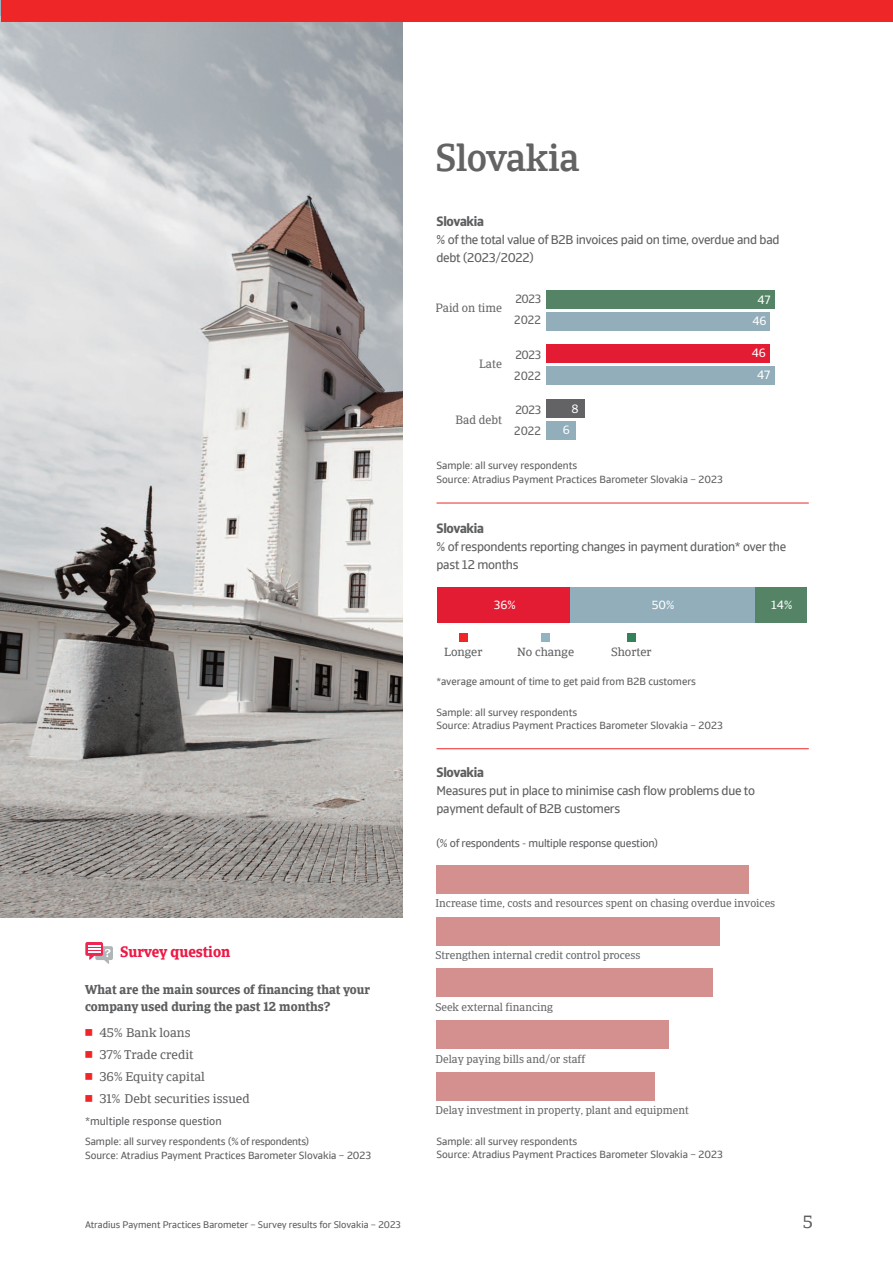
<style>
.page{position:relative;width:893px;height:1263px;background:#fff}
.page>*{position:absolute;margin:0;border:0;box-sizing:border-box;transform-origin:0 0}
.t1{font:500 37.5px "Catalana";letter-spacing:-.01em;color:#636366}
.t2{font:18px "Catalana";color:#5d5e60}
.t3{font:700 15px "Catalana";color:#ed1845}
.t4{font:700 13.5px "Catalana Sans";letter-spacing:-.02em;color:#5d5e60}
.t5{font:12.75px/18px "Catalana Sans";letter-spacing:-.02em;color:#5d5e60}
.t6{font:700 12.75px/16.5px "Catalana";color:#5d5e60}
.t7{font:12.75px/22px "Catalana";color:#5d5e60}
.t8{font:12px/21px "Catalana Sans";letter-spacing:-.015em;color:#636366}
.t9{font:12px "Catalana";color:#636366}
.t10{font:12px "Catalana";color:#5d5e60}
.t11{font:12px/21px "Catalana Sans";color:#fff;text-align:center}
.t12{font:11.25px "Catalana";color:#636366}
.t13{font:11.25px "Catalana Sans";letter-spacing:-.02em;color:#5d5e60}
.t14{font:11.25px "Catalana Sans";color:#5d5e60}
.t15{font:10.5px/13.5px "Catalana Sans";color:#5d5e60}
.t16{font:9.75px "Catalana Sans";color:#5d5e60}
</style>
<div class="page">
<img style="left:0;top:16px;width:403px;height:901px">
<div style="left:755px;top:587px;width:51px;height:35px;background:#548465"></div>
<div style="left:570px;top:587px;width:185px;height:35px;background:#92aebb"></div>
<div style="left:437px;top:587px;width:133px;height:35px;background:#e31c33"></div>
<div style="left:1px;top:0;width:892px;height:21px;background:#ee2628"></div>
<div style="left:546px;top:290px;width:228px;height:19px;background:#548465"></div>
<div style="left:546px;top:312px;width:223px;height:19px;background:#92aebb"></div>
<div style="left:546px;top:344px;width:223px;height:19px;background:#e31c33"></div>
<div style="left:546px;top:366px;width:228px;height:18px;background:#92aebb"></div>
<div style="left:546px;top:399px;width:39px;height:19px;background:#636366"></div>
<div style="left:546px;top:421px;width:29px;height:19px;background:#92aebb"></div>
<hr style="left:436px;top:503px;width:373px;height:1px;background:#ee2628">
<hr style="left:436px;top:748px;width:373px;height:1px;background:#ee2628">
<div style="left:436px;top:865px;width:312px;height:29px;background:#d3908f"></div>
<div style="left:436px;top:917px;width:283px;height:28px;background:#d3908f"></div>
<div style="left:436px;top:968px;width:276px;height:29px;background:#d3908f"></div>
<div style="left:436px;top:1020px;width:233px;height:29px;background:#d3908f"></div>
<div style="left:436px;top:1071px;width:218px;height:29px;background:#d3908f"></div>
<svg style="left:85px;top:942px;width:28px;height:22px"></svg>
<div style="left:459px;top:634px;width:8px;height:8px;background:#ee2628"></div>
<div style="left:627px;top:634px;width:9px;height:8px;background:#34825b"></div>
<div style="left:542px;top:634px;width:8px;height:8px;background:#92b4c2"></div>
<h1 class="t1" style="left:435px;top:133px;width:145px">Slovakia</h1>
<p class="t4" style="left:436px;top:216px;width:49px">Slovakia</p>
<p class="t5" style="left:436px;top:231px;width:345px">% of the total value of B2B invoices paid on time, overdue and bad debt (2023/2022)</p>
<p class="t9" style="left:435px;top:301px;width:68px">Paid on time</p>
<p class="t8" style="left:514px;top:288px;width:28px">2023<br>2022</p>
<p class="t11" style="left:752px;top:289px;width:20px">47<br>46</p>
<p class="t9" style="left:479px;top:357px;width:24px">Late</p>
<p class="t8" style="left:514px;top:344px;width:28px">2023<br>2022</p>
<p class="t9" style="left:456px;top:412px;width:48px">Bad debt</p>
<p class="t8" style="left:514px;top:400px;width:28px">2023<br>2022</p>
<p class="t11" style="left:752px;top:342px;width:20px;line-height:21.9px">46<br>47</p>
<p class="t11" style="left:572px;top:398px;width:9px">8</p>
<p class="t11" style="left:563px;top:419px;width:8px">6</p>
<p class="t15" style="left:436px;top:459px;width:288px">Sample: all survey respondents<br>Source: Atradius Payment Practices Barometer Slovakia – 2023</p>
<p class="t4" style="left:436px;top:523px;width:49px">Slovakia</p>
<p class="t5" style="left:436px;top:537px;width:351px">% of respondents reporting changes in payment duration* over the past 12 months</p>
<p class="t11" style="left:494px;top:594px;width:23px">36%</p>
<p class="t11" style="left:652px;top:594px;width:24px">50%</p>
<p class="t11" style="left:771px;top:594px;width:23px">14%</p>
<p class="t10" style="left:444px;top:644px;width:40px">Longer</p>
<p class="t10" style="left:517px;top:644px;width:58px">No change</p>
<p class="t10" style="left:611px;top:644px;width:42px">Shorter</p>
<p class="t15" style="left:436px;top:675px;width:261px">*average amount of time to get paid from B2B customers</p>
<p class="t15" style="left:436px;top:705px;width:288px">Sample: all survey respondents<br>Source: Atradius Payment Practices Barometer Slovakia – 2023</p>
<p class="t4" style="left:436px;top:767px;width:49px">Slovakia</p>
<p class="t5" style="left:436px;top:781px;width:320px">Measures put in place to minimise cash flow problems due to payment default of B2B customers</p>
<p class="t13" style="left:436px;top:836px;width:223px">(% of respondents - multiple response question)</p>
<h3 class="t3" style="left:120px;top:942px;width:112px">Survey question</h3>
<p class="t6" style="left:85px;top:982px;width:287px">What are the main sources of financing that your company used during the past 12 months?</p>
<p class="t7" style="left:99px;top:1022px;width:152px">45% Bank loans<br>37% Trade credit<br>36% Equity capital<br>31% Debt securities issued</p>
<p class="t15" style="left:85px;top:1135px;width:288px">Sample: all survey respondents (% of respondents)<br>Source: Atradius Payment Practices Barometer Slovakia – 2023</p>
<p class="t14" style="left:85px;top:1114px;width:138px">*multiple response question</p>
<p class="t12" style="left:435px;top:897px;width:341px">Increase time, costs and resources spent on chasing overdue invoices</p>
<p class="t12" style="left:435px;top:948px;width:206px">Strengthen internal credit control process</p>
<p class="t12" style="left:435px;top:1000px;width:119px">Seek external financing</p>
<p class="t12" style="left:435px;top:1052px;width:151px">Delay paying bills and/or staff</p>
<p class="t12" style="left:435px;top:1104px;width:255px">Delay investment in property, plant and equipment</p>
<p class="t15" style="left:436px;top:1134px;width:288px">Sample: all survey respondents<br>Source: Atradius Payment Practices Barometer Slovakia – 2023</p>
<p class="t16" style="left:85px;top:1218px;width:317px">Atradius Payment Practices Barometer – Survey results for Slovakia – 2023</p>
<h2 class="t2" style="left:803px;top:1210px;width:12px">5</h2>
</div>
